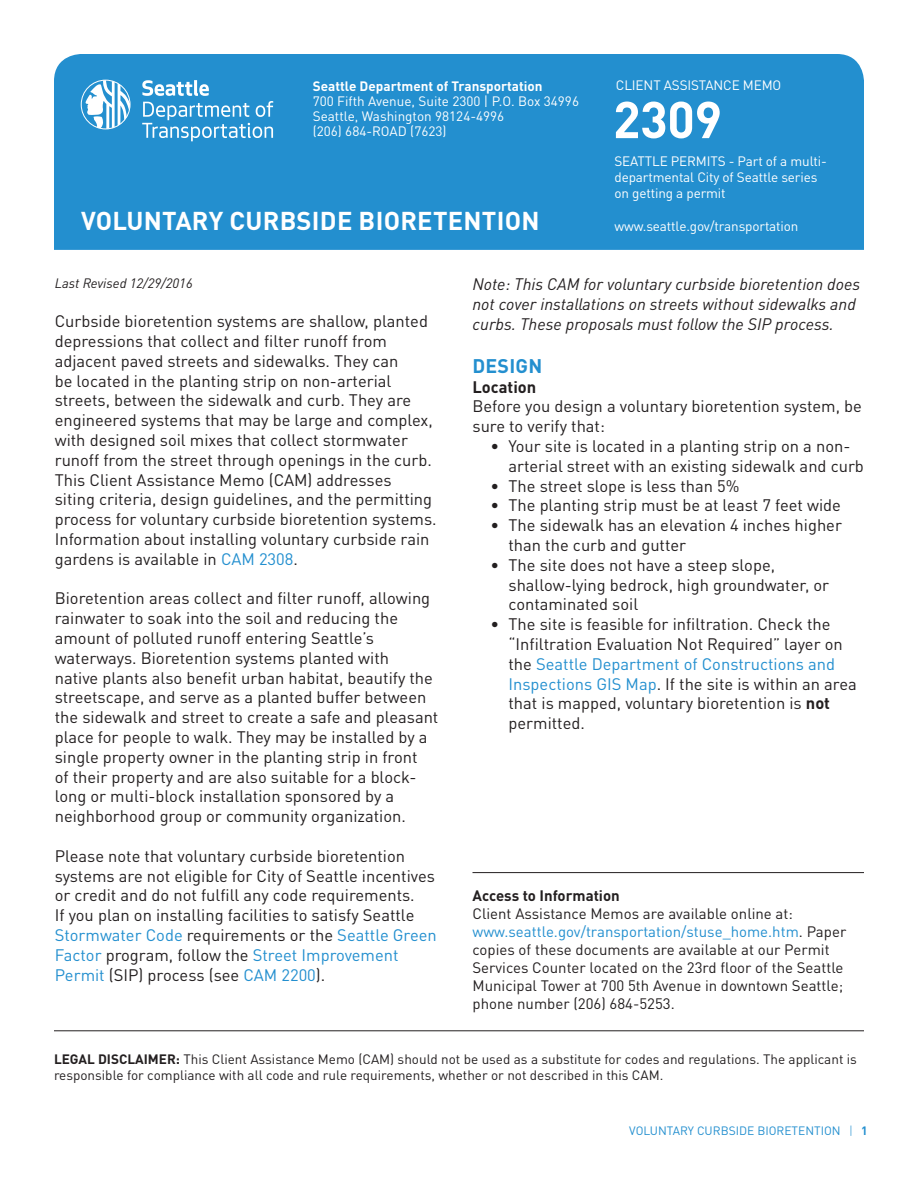
<style>
.page{position:relative;width:918px;height:1188px;background:#fff}
.page>*{position:absolute;margin:0;border:0;box-sizing:border-box;transform-origin:0 0}
.t1{font:700 51px "DIN Pro";color:#fff}
.t2{font:700 25.5px "DIN Pro";letter-spacing:.01em;color:#fff}
.S1{font:700 19.5px "DIN Pro";letter-spacing:.01em;color:#238fcf}
.BL{font:16.5px/19.8px "DIN Pro";color:#231f20}
.t3{font:italic 16.5px/19.8px "DIN Pro";color:#231f20}
.S2{font:700 16.5px "DIN Pro";color:#231f20}
.t4{font:15px/18px "DIN Pro";color:#231f20}
.t5{font:700 15px "DIN Pro";color:#231f20}
.t6{font:13.5px/16.2px "DIN Pro";letter-spacing:-.01em;color:#fff}
.t7{font:13.5px/16.2px "DIN Pro";color:#231f20}
.t8{font:700 13.5px "DIN Pro";color:#fff}
.t9{font:italic 13.5px "DIN Pro";color:#231f20}
.t10{font:12px "DIN Pro";color:#238fcf}
.s1{color:#238fcf}
.s2{font-weight:700}
.s3{font-weight:300}
</style>
<div class="page">
<div style="left:54px;top:54px;width:810px;height:196px;background:#238fcf"></div>
<hr style="left:54px;top:1030px;width:810px;height:1px;background:#231f20">
<hr style="left:472px;top:872px;width:392px;height:1px;background:#231f20">
<svg style="left:142px;top:80px;width:131px;height:61px;background:#50a5d8"></svg>
<svg style="left:86px;top:80px;width:44px;height:49px"></svg>
<p class="t8" style="left:313px;top:75px;width:231px">Seattle Department of Transportation</p>
<p class="t6" style="left:313px;top:92px;width:268px">700 Fifth Avenue, Suite 2300 | P.O. Box 34996</p>
<p class="t6" style="left:313px;top:107px;width:193px">Seattle, Washington 98124-4996</p>
<p class="t6" style="left:313px;top:122px;width:135px">(206) 684-ROAD (7623)</p>
<p class="t6" style="left:616px;top:76px;width:167px">CLIENT ASSISTANCE MEMO</p>
<p class="t1" style="left:613px;top:77px;width:111px">2309</p>
<p class="t6" style="left:615px;top:152px;width:214px">SEATTLE PERMITS - Part of a multi&shy;departmental City of Seattle series on getting a permit</p>
<p class="t2" style="left:81px;top:200px;width:460px">VOLUNTARY CURBSIDE BIORETENTION</p>
<p class="t6" style="left:615px;top:216px;width:185px">www.seattle.gov/transportation</p>
<p class="t9" style="left:55px;top:272px;width:139px">Last Revised 12/29/2016</p>
<p class="BL" style="left:55px;top:310px;width:384px">Curbside bioretention systems are shallow, planted depressions that collect and filter runoff from adjacent paved streets and sidewalks. They can<br>be located in the planting strip on non-arterial streets, between the sidewalk and curb. They are engineered systems that may be large and complex, with designed soil mixes that collect stormwater runoff from the street through openings in the curb.<br>This Client Assistance Memo (CAM) addresses<br>siting criteria, design guidelines, and the permitting process for voluntary curbside bioretention systems.<br>Information about installing voluntary curbside rain gardens is available in <span class="s1">CAM 2308</span>.</p>
<p class="BL" style="left:55px;top:587px;width:385px">Bioretention areas collect and filter runoff, allowing rainwater to soak into the soil and reducing the amount of polluted runoff entering Seattle’s waterways. Bioretention systems planted with<br>native plants also benefit urban habitat, beautify the streetscape, and serve as a planted buffer between the sidewalk and street to create a safe and pleasant place for people to walk. They may be installed by a single property owner in the planting strip in front<br>of their property and are also suitable for a block&shy;long or multi-block installation sponsored by a neighborhood group or community organization.</p>
<p class="BL" style="left:55px;top:844px;width:384px">Please note that voluntary curbside bioretention systems are not eligible for City of Seattle incentives or credit and do not fulfill any code requirements.<br>If you plan on installing facilities to satisfy Seattle <span class="s1">Stormwater Code</span> requirements or the <span class="s1">Seattle Green Factor</span> program, follow the <span class="s1">Street Improvement Permit</span> (SIP) process (see <span class="s1">CAM 2200</span>).</p>
<p class="t3" style="left:472px;top:272px;width:389px">Note: This CAM for voluntary curbside bioretention does not cover installations on streets without sidewalks and curbs. These proposals must follow the SIP process.</p>
<p class="S1" style="left:473px;top:349px;width:71px">DESIGN</p>
<p class="S2" style="left:472px;top:373px;width:65px">Location</p>
<p class="BL" style="left:472px;top:395px;width:391px">Before you design a voluntary bioretention system, be sure to verify that:</p>
<p class="BL" style="left:508px;top:434px;width:357px;text-indent:-18px">• Your site is located in a planting strip on a non&shy;arterial street with an existing sidewalk and curb</p>
<p class="BL" style="left:490px;top:474px;width:251px">• The street slope is less than 5%</p>
<p class="BL" style="left:490px;top:494px;width:352px">• The planting strip must be at least 7 feet wide</p>
<p class="BL" style="left:508px;top:514px;width:335px;text-indent:-18px">• The sidewalk has an elevation 4 inches higher than the curb and gutter</p>
<p class="BL" style="left:508px;top:553px;width:322px;text-indent:-18px">• The site does not have a steep slope, shallow-lying bedrock, high groundwater, or contaminated soil</p>
<p class="BL" style="left:508px;top:613px;width:350px;text-indent:-18px">• The site is feasible for infiltration. Check the “Infiltration Evaluation Not Required” layer on the <span class="s1">Seattle Department of Constructions and Inspections GIS Map</span>. If the site is within an area that is mapped, voluntary bioretention is <span class="s2">not </span>permitted.</p>
<p class="t5" style="left:472px;top:883px;width:149px">Access to Information</p>
<p class="t4" style="left:472px;top:903px;width:375px">Client Assistance Memos are available online at: <span class="s1">www.seattle.gov/transportation/stuse_home.htm</span>. Paper copies of these documents are available at our Permit Services Counter located on the 23rd floor of the Seattle Municipal Tower at 700 5th Avenue in downtown Seattle; phone number (206) 684-5253.</p>
<p class="t7" style="left:54px;top:1050px;width:804px"><span class="s2">LEGAL DISCLAIMER:</span> This Client Assistance Memo (CAM) should not be used as a substitute for codes and regulations. The applicant is responsible for compliance with all code and rule requirements, whether or not described in this CAM.</p>
<p class="t10" style="left:629px;top:1122px;width:240px">VOLUNTARY CURBSIDE BIORETENTION <span class="s3">|</span> <span class="s2">1</span></p>
</div>
